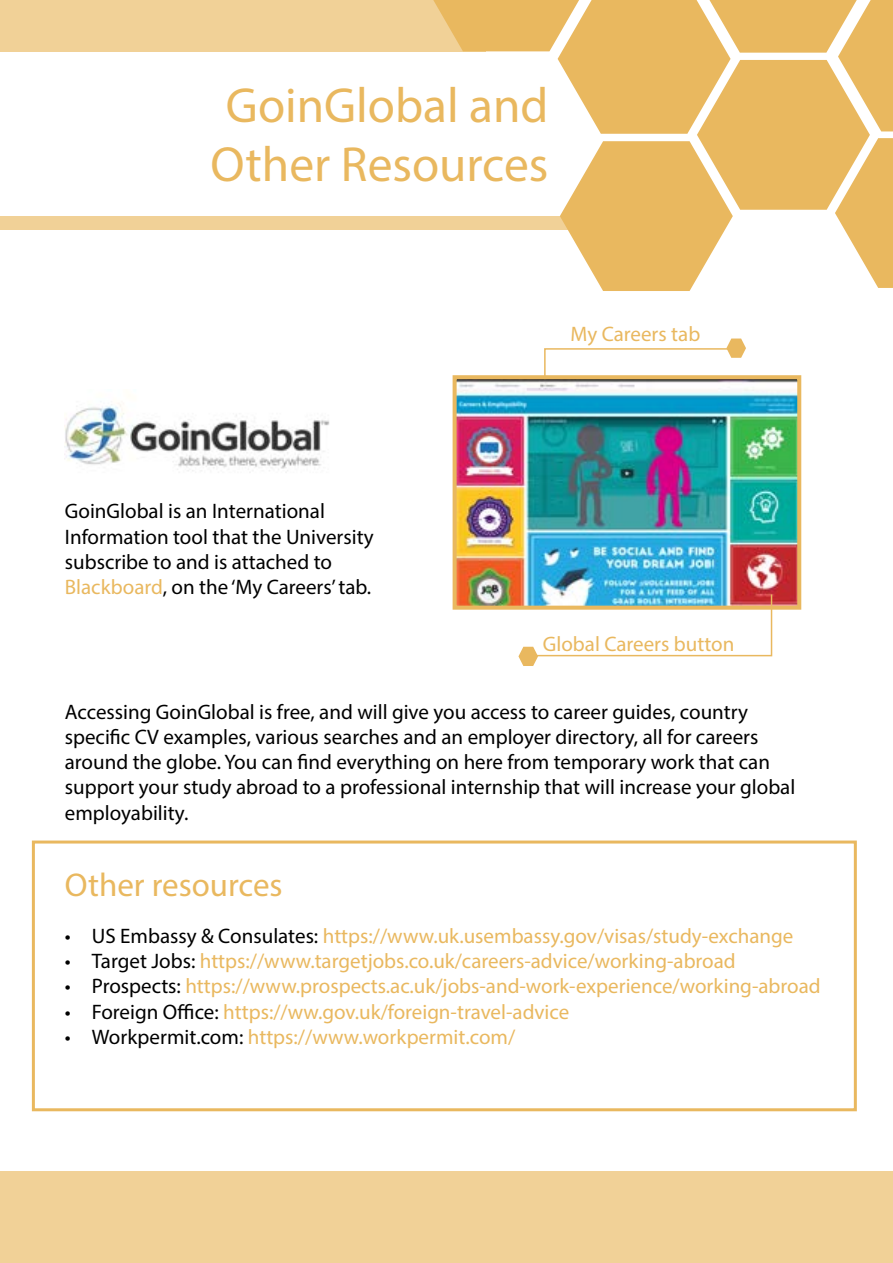
<style>
.page{position:relative;width:893px;height:1263px;background:#fff}
.page>*{position:absolute;margin:0;border:0;box-sizing:border-box;transform-origin:0 0}
.t1{font:49.5px/59.4px "Myriad Pro";color:#e9b85f;text-align:center}
.t2{font:33px "Myriad Pro";color:#e9b85f}
.t3{font:21px/25.2px "Myriad Pro";color:#000}
.t4{font:21px "Myriad Pro";color:#e9b85f}
.s1{color:#e9b85f}
.s2{color:#000}
</style>
<div class="page">
<div style="left:0;top:0;width:486px;height:51px;background:#f1d197"></div>
<div style="left:0;top:216px;width:599px;height:13px;background:#f1d197"></div>
<div style="left:0;top:1171px;width:893px;height:92px;background:#f1d197"></div>
<div style="left:32px;top:840px;width:825px;height:271px;background:#fff;border:3px solid #e9b85f"></div>
<svg style="left:433px;top:0;width:460px;height:291px"></svg>
<img style="left:452px;top:375px;width:350px;height:235px">
<svg style="left:543px;top:338px;width:203px;height:43px"></svg>
<svg style="left:518px;top:593px;width:255px;height:73px"></svg>
<img style="left:65px;top:403px;width:265px;height:70px">
<h1 class="t1" style="left:211px;top:75px;width:339px">GoinGlobal and<br>Other Resources</h1>
<p class="t4" style="left:570px;top:321px;width:131px">My Careers tab</p>
<p class="t3" style="left:65px;top:498px;width:310px">GoinGlobal is an International Information tool that the University subscribe to and is attached to <span class="s1">Blackboard</span>, on the ‘My Careers’ tab.</p>
<p class="t4" style="left:543px;top:631px;width:193px">Global Careers button</p>
<p class="t3" style="left:65px;top:699px;width:732px">Accessing GoinGlobal is free, and will give you access to career guides, country specific CV examples, various searches and an employer directory, all for careers around the globe. You can find everything on here from temporary work that can support your study abroad to a professional internship that will increase your global employability.</p>
<h2 class="t2" style="left:65px;top:865px;width:219px">Other resources</h2>
<p class="t4" style="left:65px;top:923px;width:730px"><span class="s2">• US Embassy &amp; Consulates:</span> https://www.uk.usembassy.gov/visas/study-exchange</p>
<p class="t4" style="left:65px;top:948px;width:672px"><span class="s2">• Target Jobs:</span> https://www.targetjobs.co.uk/careers-advice/working-abroad</p>
<p class="t4" style="left:65px;top:973px;width:757px"><span class="s2">• Prospects:</span> https://www.prospects.ac.uk/jobs-and-work-experience/working-abroad</p>
<p class="t4" style="left:65px;top:998px;width:506px"><span class="s2">• Foreign Office:</span> https://ww.gov.uk/foreign-travel-advice</p>
<p class="t4" style="left:65px;top:1024px;width:452px"><span class="s2">• Workpermit.com:</span> https://www.workpermit.com/</p>
</div>
